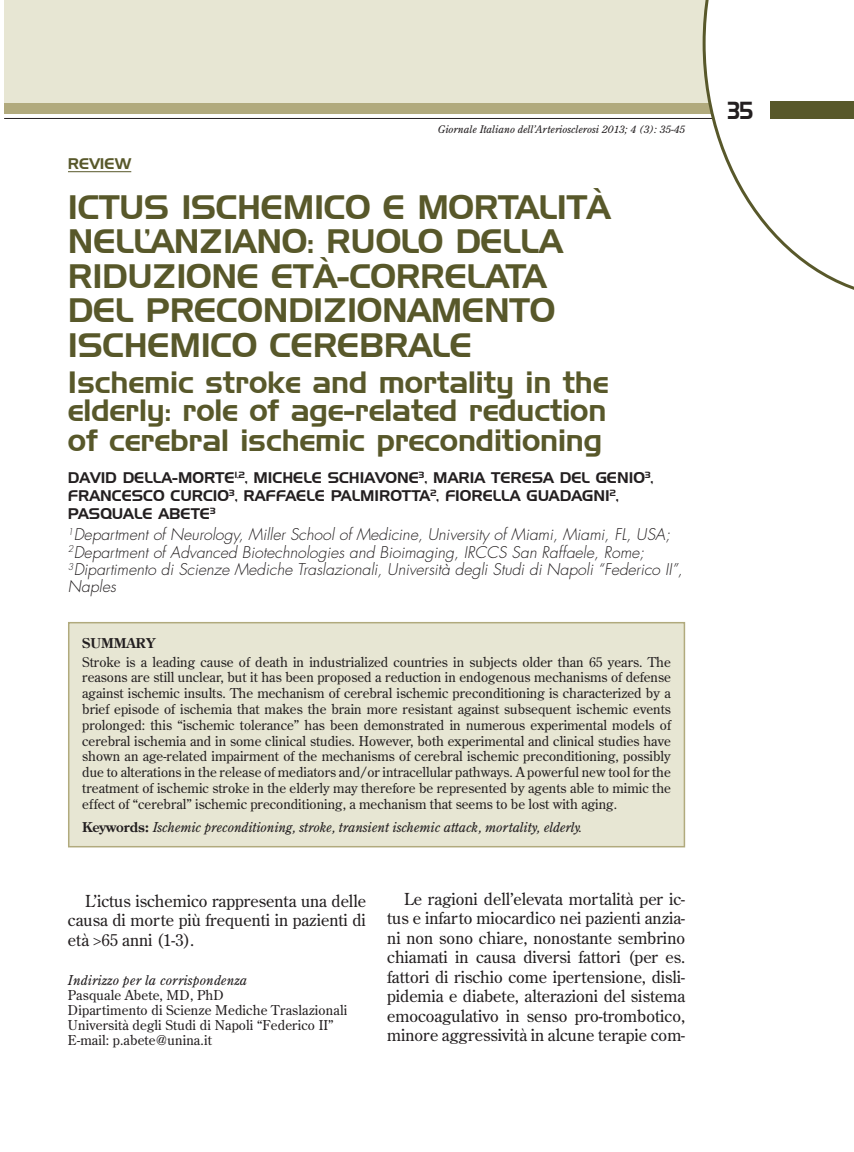
<style>
.page{position:relative;width:854px;height:1152px;background:#fff}
.page>*{position:absolute;margin:0;border:0;box-sizing:border-box;transform-origin:0 0}
.t1{font:33px/34.5px "Handel Gothic BT";letter-spacing:-.01em;color:#58582a}
.t2{font:30px/29.2px "Handel Gothic BT";letter-spacing:-.005em;color:#58582a;text-align:justify}
.t3{font:24px "Handel Gothic BT";color:#231f20;scale:.8 1}
.t4{font:16.5px/19.5px "Century Old Style Std";color:#231f20;text-align:justify}
.t5{font:italic 300 15.75px/17.2px "Futura Std";color:#231f20}
.t6{font:15px/18px "Handel Gothic BT";color:#231f20}
.t7{font:15px "Handel Gothic BT";color:#58582a}
.t8{font:13.5px/15.8px "Century Old Style Std";letter-spacing:.01em;color:#231f20;text-align:justify}
.t9{font:italic 13.5px "Century Old Style Std";letter-spacing:-.005em;color:#231f20}
.t10{font:700 13.5px "Century Old Style Std";color:#231f20}
.t11{font:italic 10.5px "Century Old Style Std";color:#231f20}
.s1{font-weight:700;font-style:normal}
</style>
<div class="page">
<div style="left:4px;top:0;width:849px;height:103px;background:#e7e6d3"></div>
<hr style="left:4px;top:118px;width:849px;height:1px;background:#231f20">
<div style="left:4px;top:103px;width:849px;height:10px;background:#b1aa7d"></div>
<svg style="left:702px;top:0;width:151px;height:290px"></svg>
<div style="left:769px;top:102px;width:84px;height:17px;background:#58582a"></div>
<hr style="left:68px;top:171px;width:63px;height:1px;background:#58582a">
<div style="left:69px;top:622px;width:615px;height:224px;background:#e7e6d3"></div>
<div style="left:68px;top:621px;width:616px;height:226px;border:2px solid #b1aa7d"></div>
<p class="t11" style="left:437px;top:122px;width:249px">Giornale Italiano dell’Arteriosclerosi 2013; 4 (3): 35-45</p>
<p class="t7" style="left:68px;top:155px;width:65px">REVIEW</p>
<h1 class="t1" style="left:68px;top:189px;width:544px">ICTUS ISCHEMICO E MORTALITÀ<br>NELL’ANZIANO: RUOLO DELLA<br>RIDUZIONE ETÀ-CORRELATA<br>DEL PRECONDIZIONAMENTO<br>ISCHEMICO CEREBRALE</h1>
<h2 class="t2" style="left:68px;top:367px;width:542px">Ischemic stroke and mortality in the elderly: role of age-related reduction of cerebral ischemic preconditioning</h2>
<p class="t6" style="left:68px;top:468px;width:586px">DAVID DELLA-MORTE<sup>1,2</sup>, MICHELE SCHIAVONE<sup>3</sup>, MARIA TERESA DEL GENIO<sup>3</sup>,<br>FRANCESCO CURCIO<sup>3</sup>, RAFFAELE PALMIROTTA<sup>2</sup>, FIORELLA GUADAGNI<sup>2</sup>,<br>PASQUALE ABETE<sup>3</sup></p>
<p class="t5" style="left:68px;top:526px;width:616px"><sup>1</sup>Department of Neurology, Miller School of Medicine, University of Miami, Miami, FL, USA; <sup>2</sup>Department of Advanced Biotechnologies and Bioimaging, IRCCS San Raffaele, Rome; <sup>3</sup>Dipartimento di Scienze Mediche Traslazionali, Università degli Studi di Napoli “Federico II”, Naples</p>
<p class="t10" style="left:82px;top:634px;width:75px">SUMMARY</p>
<p class="t8" style="left:82px;top:653px;width:590px">Stroke is a leading cause of death in industrialized countries in subjects older than 65 years. The reasons are still unclear, but it has been proposed a reduction in endogenous mechanisms of defense against ischemic insults. The mechanism of cerebral ischemic preconditioning is characterized by a brief episode of ischemia that makes the brain more resistant against subsequent ischemic events prolonged: this “ischemic tolerance” has been demonstrated in numerous experimental models of cerebral ischemia and in some clinical studies. However, both experimental and clinical studies have shown an age-related impairment of the mechanisms of cerebral ischemic preconditioning, possibly due to alterations in the release of mediators and/or intracellular pathways. A powerful new tool for the treatment of ischemic stroke in the elderly may therefore be represented by agents able to mimic the effect of “cerebral” ischemic preconditioning, a mechanism that seems to be lost with aging.</p>
<p class="t9" style="left:82px;top:818px;width:501px"><span class="s1">Keywords:</span> Ischemic preconditioning, stroke, transient ischemic attack, mortality, elderly.</p>
<p class="t4" style="left:68px;top:890px;width:299px;text-indent:17px">L’ictus ischemico rappresenta una delle causa di morte più frequenti in pazienti di età &gt;65 anni (1-3).</p>
<p class="t4" style="left:387px;top:888px;width:299px;text-indent:17px">Le ragioni dell’elevata mortalità per ic&shy;tus e infarto miocardico nei pazienti anzia&shy;ni non sono chiare, nonostante sembrino chiamati in causa diversi fattori (per es. fattori di rischio come ipertensione, disli&shy;pidemia e diabete, alterazioni del sistema emocoagulativo in senso pro-trombotico, minore aggressività in alcune terapie com-</p>
<p class="t9" style="left:68px;top:971px;width:181px">Indirizzo per la corrispondenza</p>
<p class="t8" style="left:68px;top:987px;width:280px;line-height:15px;text-align:left">Pasquale Abete, MD, PhD<br>Dipartimento di Scienze Mediche Traslazionali Università degli Studi di Napoli “Federico II” E-mail: p.abete@unina.it</p>
<h3 class="t3" style="left:727px;top:96px;width:33px">35</h3>
</div>
